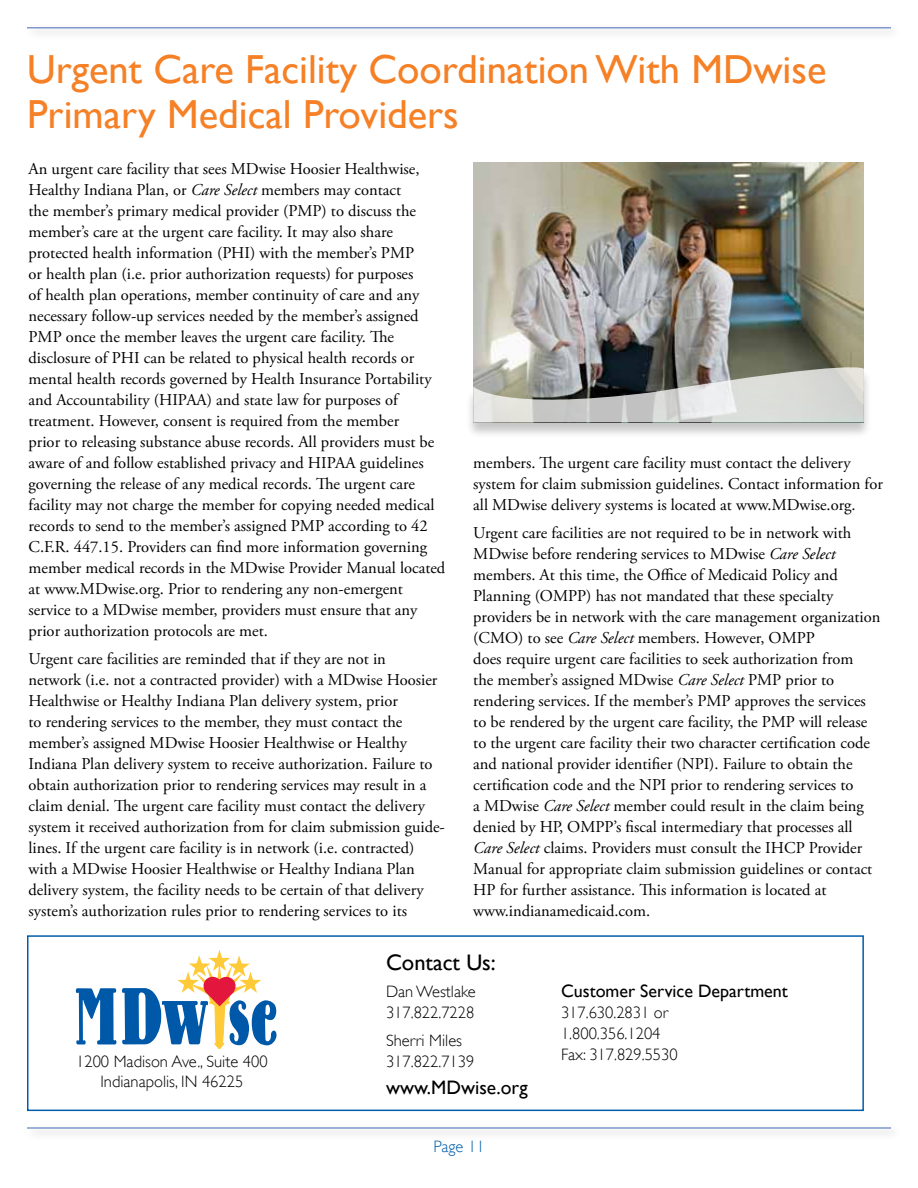
<style>
.page{position:relative;width:918px;height:1188px;background:#fff}
.page>*{position:absolute;margin:0;border:0;box-sizing:border-box;transform-origin:0 0}
.t1{font:40.5px/45px "Gill Sans";color:#f58025}
.t2{font:22.5px "Gill Sans";color:#000}
.t3{font:19.5px "Gill Sans";color:#000}
.t4{font:18px "Gill Sans";color:#000}
.t5{font:16.5px/21px "Adobe Garamond Pro";color:#000}
.t6{font:300 16.5px/21px "Gill Sans";color:#000}
.t7{font:300 16.5px "Gill Sans";color:#005daa}
.s1{font-style:italic}
</style>
<div class="page">
<div style="left:23px;top:1123px;width:878px;height:18px;background:#f9f9f9"></div>
<hr style="left:27px;top:1127px;width:864px;height:2px;background:#8099cd">
<div style="left:23px;top:23px;width:878px;height:18px;background:#000;opacity:.3"></div>
<hr style="left:27px;top:27px;width:864px;height:1px;background:#8099cd">
<div style="left:27px;top:935px;width:837px;height:176px;border:2px solid #005daa"></div>
<svg style="left:76px;top:988px;width:40px;height:56px"></svg>
<svg style="left:122px;top:950px;width:154px;height:99px"></svg>
<img style="left:473px;top:162px;width:391px;height:203px">
<div style="left:465px;top:367px;width:407px;height:72px;background:#000;opacity:.3"></div>
<svg style="left:473px;top:365px;width:391px;height:57px;background:#b0b2ae"></svg>
<h1 class="t1" style="left:27px;top:47px;width:801px">Urgent Care Facility Coordination With MDwise<br>Primary Medical Providers</h1>
<p class="t5" style="left:29px;top:159px;width:418px">An urgent care facility that sees MDwise Hoosier Healthwise, Healthy Indiana Plan, or <span class="s1">Care Select</span> members may contact<br>the member’s primary medical provider (PMP) to discuss the member’s care at the urgent care facility. It may also share protected health information (PHI) with the member’s PMP<br>or health plan (i.e. prior authorization requests) for purposes<br>of health plan operations, member continuity of care and any necessary follow-up services needed by the member’s assigned PMP once the member leaves the urgent care facility. The disclosure of PHI can be related to physical health records or mental health records governed by Health Insurance Portability and Accountability (HIPAA) and state law for purposes of treatment. However, consent is required from the member<br>prior to releasing substance abuse records. All providers must be aware of and follow established privacy and HIPAA guidelines governing the release of any medical records. The urgent care facility may not charge the member for copying needed medical records to send to the member’s assigned PMP according to 42<br>C.F.R. 447.15. Providers can find more information governing member medical records in the MDwise Provider Manual located at www.MDwise.org. Prior to rendering any non-emergent service to a MDwise member, providers must ensure that any prior authorization protocols are met.</p>
<p class="t5" style="left:29px;top:649px;width:418px">Urgent care facilities are reminded that if they are not in<br>network (i.e. not a contracted provider) with a MDwise Hoosier Healthwise or Healthy Indiana Plan delivery system, prior<br>to rendering services to the member, they must contact the member’s assigned MDwise Hoosier Healthwise or Healthy Indiana Plan delivery system to receive authorization. Failure to obtain authorization prior to rendering services may result in a claim denial. The urgent care facility must contact the delivery system it received authorization from for claim submission guide&shy;lines. If the urgent care facility is in network (i.e. contracted) with a MDwise Hoosier Healthwise or Healthy Indiana Plan delivery system, the facility needs to be certain of that delivery system’s authorization rules prior to rendering services to its</p>
<p class="t5" style="left:473px;top:453px;width:411px">members. The urgent care facility must contact the delivery system for claim submission guidelines. Contact information for all MDwise delivery systems is located at www.MDwise.org.</p>
<p class="t5" style="left:473px;top:523px;width:409px">Urgent care facilities are not required to be in network with MDwise before rendering services to MDwise <span class="s1">Care Select </span>members. At this time, the Office of Medicaid Policy and Planning (OMPP) has not mandated that these specialty providers be in network with the care management organization (CMO) to see <span class="s1">Care Select</span> members. However, OMPP<br>does require urgent care facilities to seek authorization from<br>the member’s assigned MDwise <span class="s1">Care Select</span> PMP prior to rendering services. If the member’s PMP approves the services to be rendered by the urgent care facility, the PMP will release to the urgent care facility their two character certification code and national provider identifier (NPI). Failure to obtain the certification code and the NPI prior to rendering services to<br>a MDwise <span class="s1">Care Select</span> member could result in the claim being denied by HP, OMPP’s fiscal intermediary that processes all <span class="s1">Care Select</span> claims. Providers must consult the IHCP Provider Manual for appropriate claim submission guidelines or contact HP for further assistance. This information is located at www.indianamedicaid.com.</p>
<h2 class="t2" style="left:386px;top:949px;width:111px">Contact Us:</h2>
<p class="t6" style="left:386px;top:981px;width:91px">Dan Westlake<br>317.822.7228</p>
<p class="t6" style="left:386px;top:1030px;width:78px">Sherri Miles</p>
<p class="t6" style="left:76px;top:1051px;width:193px">1200 Madison Ave., Suite 400</p>
<p class="t6" style="left:386px;top:1051px;width:90px">317.822.7139</p>
<p class="t6" style="left:101px;top:1071px;width:144px">Indianapolis, IN 46225</p>
<p class="t3" style="left:386px;top:1076px;width:143px">www.MDwise.org</p>
<p class="t7" style="left:433px;top:1137px;width:53px">Page 11</p>
<p class="t4" style="left:561px;top:980px;width:228px">Customer Service Department</p>
<p class="t6" style="left:561px;top:1002px;width:118px">317.630.2831 or<br>1.800.356.1204<br>Fax: 317.829.5530</p>
</div>
